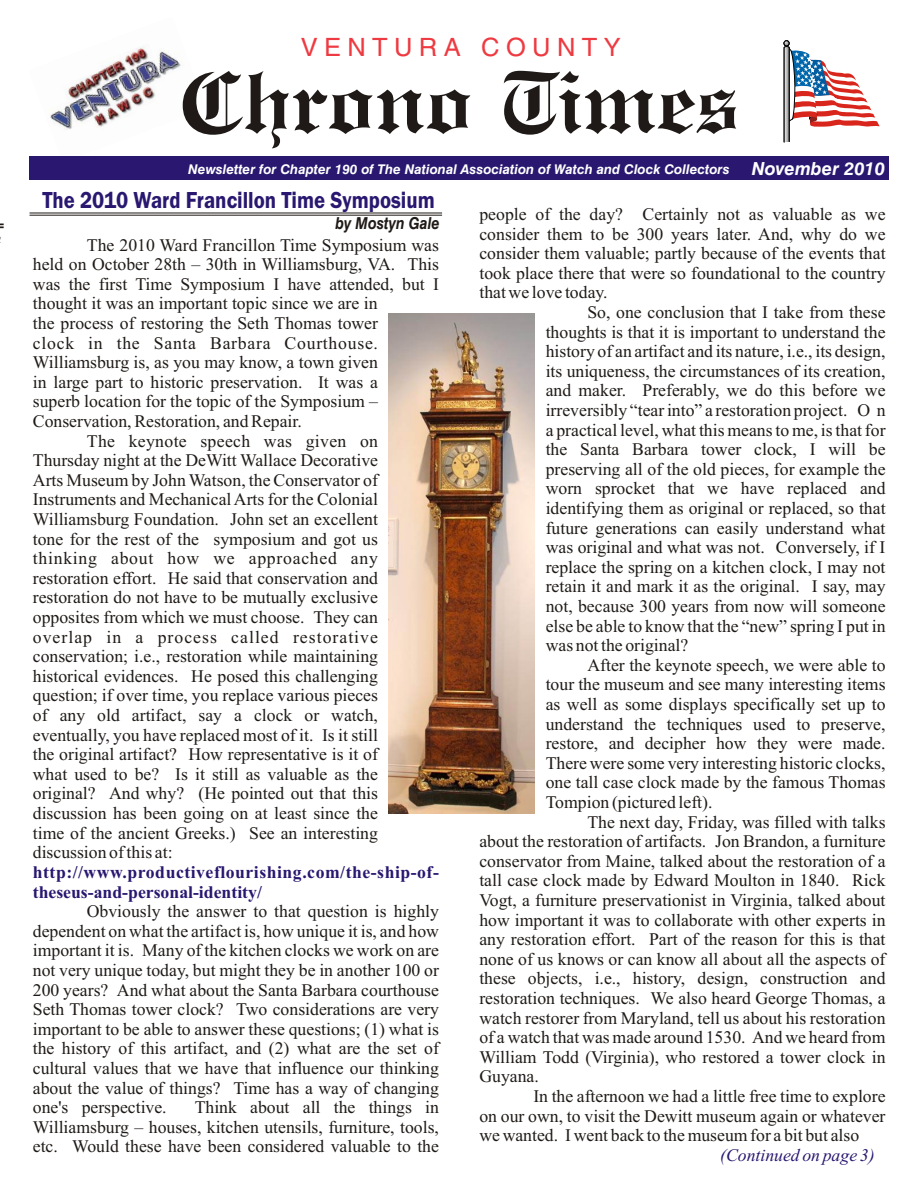
<style>
.page{position:relative;width:918px;height:1188px;background:#fff}
.page>*{position:absolute;margin:0;border:0;box-sizing:border-box;transform-origin:0 0}
.t1{font:700 87px "Engravers Old English BT";color:#1f1a17}
.t2{font:25.2px "Helvetica";letter-spacing:.25em;color:#ee3a41}
.t3{font:600 24px "Franklin Gothic";color:#291770;scale:.86 1}
.t4{font:17.7px/19.6px "Times New Roman";color:#1f1a17;text-align:justify}
.t5{font:700 17.7px/19.6px "Times New Roman";letter-spacing:.03em;color:#291770}
.t6{font:17.7px "Times New Roman";letter-spacing:.04em;color:#1f1a17}
.t7{font:17.7px "Times New Roman";letter-spacing:.06em;color:#1f1a17}
.t8{font:17.7px "Times New Roman";letter-spacing:.02em;color:#1f1a17}
.t9{font:italic 17.7px "Times New Roman";color:#291770}
.t10{font:italic 700 16.5px "Swiss 721 BT";color:#1f1a17;scale:.86 1}
.t11{font:italic 700 13.35px "Swiss 721 BT";color:#fff}
.s1{font-size:18px}
</style>
<div class="page">
<img style="left:50px;top:46px;width:131px;height:83px">
<div style="left:30px;top:156px;width:859px;height:24px;background:#291770"></div>
<svg style="left:784px;top:41px;width:96px;height:102px"></svg>
<svg style="left:0;top:224px;width:4px;height:4px"></svg>
<hr style="left:30px;top:213px;width:412px;height:1px;background:#1f1a17">
<hr style="left:30px;top:215px;width:412px;height:1px;background:#1f1a17">
<img style="left:389px;top:313px;width:146px;height:500px">
<h2 class="t2" style="left:301px;top:37px;width:321px">VENTURA COUNTY</h2>
<h1 class="t1" style="left:180px;top:66px;width:561px">Chrono Times</h1>
<p class="t11" style="left:188px;top:164px;width:698px">Newsletter for Chapter 190 of The National Association of Watch and Clock Collectors <span class="s1">November 2010</span></p>
<h3 class="t3" style="left:42px;top:191px;width:458px">The 2010 Ward Francillon Time Symposium</h3>
<p class="t10" style="left:336px;top:217px;width:123px">by Mostyn Gale</p>
<p class="t4" style="left:87px;top:237px;width:354px">The 2010 Ward Francillon Time Symposium was</p>
<p class="t4" style="left:33px;top:256px;width:408px">held on October 28th – 30th in Williamsburg, VA. This</p>
<p class="t4" style="left:33px;top:276px;width:408px">was the first Time Symposium I have attended, but I</p>
<p class="t4" style="left:33px;top:295px;width:346px">thought it was an important topic since we are in</p>
<p class="t4" style="left:33px;top:315px;width:347px">the process of restoring the Seth Thomas tower</p>
<p class="t6" style="left:33px;top:336px;width:347px">clock in the Santa Barbara Courthouse.</p>
<p class="t4" style="left:33px;top:354px;width:347px">Williamsburg is, as you may know, a town given</p>
<p class="t4" style="left:33px;top:374px;width:347px">in large part to historic preservation. It was a</p>
<p class="t4" style="left:33px;top:393px;width:347px">superb location for the topic of the Symposium –</p>
<p class="t4" style="left:33px;top:413px;width:270px">Conservation, Restoration, and Repair.</p>
<p class="t8" style="left:87px;top:434px;width:293px">The keynote speech was given on</p>
<p class="t4" style="left:33px;top:452px;width:347px">Thursday night at the DeWitt Wallace Decorative</p>
<p class="t4" style="left:33px;top:472px;width:347px">Arts Museum by John Watson, the Conservator of</p>
<p class="t4" style="left:33px;top:491px;width:347px">Instruments and Mechanical Arts for the Colonial</p>
<p class="t4" style="left:33px;top:511px;width:347px">Williamsburg Foundation. John set an excellent</p>
<p class="t4" style="left:33px;top:531px;width:347px">tone for the rest of the symposium and got us</p>
<p class="t6" style="left:33px;top:552px;width:347px">thinking about how we approached any</p>
<p class="t4" style="left:33px;top:570px;width:347px">restoration effort. He said that conservation and</p>
<p class="t4" style="left:33px;top:589px;width:347px">restoration do not have to be mutually exclusive</p>
<p class="t4" style="left:33px;top:609px;width:347px">opposites from which we must choose. They can</p>
<p class="t7" style="left:33px;top:630px;width:347px">overlap in a process called restorative</p>
<p class="t4" style="left:33px;top:648px;width:347px">conservation; i.e., restoration while maintaining</p>
<p class="t4" style="left:33px;top:668px;width:347px">historical evidences. He posed this challenging</p>
<p class="t4" style="left:33px;top:687px;width:347px">question; if over time, you replace various pieces</p>
<p class="t4" style="left:33px;top:707px;width:347px">of any old artifact, say a clock or watch,</p>
<p class="t4" style="left:33px;top:727px;width:347px">eventually, you have replaced most of it. Is it still</p>
<p class="t4" style="left:33px;top:746px;width:347px">the original artifact? How representative is it of</p>
<p class="t4" style="left:33px;top:766px;width:347px">what used to be? Is it still as valuable as the</p>
<p class="t4" style="left:33px;top:785px;width:347px">original? And why? (He pointed out that this</p>
<p class="t4" style="left:33px;top:805px;width:347px">discussion has been going on at least since the</p>
<p class="t4" style="left:33px;top:825px;width:347px">time of the ancient Greeks.) See an interesting</p>
<p class="t4" style="left:33px;top:844px;width:141px">discussion of this at:</p>
<p class="t5" style="left:33px;top:864px;width:408px">http://www.productiveflourishing.com/the-ship-of&shy;theseus-and-personal-identity/</p>
<p class="t4" style="left:33px;top:903px;width:408px;text-indent:54px">Obviously the answer to that question is highly dependent on what the artifact is, how unique it is, and how important it is. Many of the kitchen clocks we work on are not very unique today, but might they be in another 100 or 200 years? And what about the Santa Barbara courthouse Seth Thomas tower clock? Two considerations are very important to be able to answer these questions; (1) what is the history of this artifact, and (2) what are the set of cultural values that we have that influence our thinking about the value of things? Time has a way of changing one's perspective.</p>
<p class="t4" style="left:33px;top:1099px;width:408px;text-indent:162px">Think about all the things in Williamsburg – houses, kitchen utensils, furniture, tools, etc. Would these have been considered valuable to the</p>
<p class="t4" style="left:479px;top:206px;width:408px">people of the day? Certainly not as valuable as we</p>
<p class="t4" style="left:479px;top:226px;width:408px">consider them to be 300 years later. And, why do we</p>
<p class="t4" style="left:479px;top:245px;width:408px">consider them valuable; partly because of the events that</p>
<p class="t4" style="left:479px;top:265px;width:408px">took place there that were so foundational to the country</p>
<p class="t4" style="left:479px;top:284px;width:130px">that we love today.</p>
<p class="t4" style="left:587px;top:304px;width:300px">So, one conclusion that I take from these</p>
<p class="t4" style="left:546px;top:324px;width:341px">thoughts is that it is important to understand the</p>
<p class="t4" style="left:546px;top:343px;width:341px">history of an artifact and its nature, i.e., its design,</p>
<p class="t4" style="left:546px;top:363px;width:341px">its uniqueness, the circumstances of its creation,</p>
<p class="t4" style="left:546px;top:382px;width:341px">and maker. Preferably, we do this before we</p>
<p class="t4" style="left:546px;top:402px;width:341px">irreversibly “tear into” a restoration project. O n</p>
<p class="t4" style="left:546px;top:422px;width:341px">a practical level, what this means to me, is that for</p>
<p class="t4" style="left:546px;top:441px;width:341px">the Santa Barbara tower clock, I will be</p>
<p class="t4" style="left:546px;top:461px;width:341px">preserving all of the old pieces, for example the</p>
<p class="t4" style="left:546px;top:480px;width:341px">worn sprocket that we have replaced and</p>
<p class="t4" style="left:546px;top:500px;width:341px">identifying them as original or replaced, so that</p>
<p class="t4" style="left:546px;top:520px;width:341px">future generations can easily understand what</p>
<p class="t4" style="left:546px;top:539px;width:341px">was original and what was not. Conversely, if I</p>
<p class="t4" style="left:546px;top:559px;width:341px">replace the spring on a kitchen clock, I may not</p>
<p class="t4" style="left:546px;top:578px;width:341px">retain it and mark it as the original. I say, may</p>
<p class="t4" style="left:546px;top:598px;width:341px">not, because 300 years from now will someone</p>
<p class="t4" style="left:546px;top:618px;width:341px">else be able to know that the “new” spring I put in</p>
<p class="t4" style="left:546px;top:637px;width:144px">was not the original?</p>
<p class="t4" style="left:587px;top:657px;width:300px">After the keynote speech, we were able to</p>
<p class="t4" style="left:546px;top:676px;width:341px">tour the museum and see many interesting items</p>
<p class="t4" style="left:546px;top:696px;width:341px">as well as some displays specifically set up to</p>
<p class="t4" style="left:546px;top:716px;width:341px">understand the techniques used to preserve,</p>
<p class="t4" style="left:546px;top:735px;width:341px">restore, and decipher how they were made.</p>
<p class="t4" style="left:546px;top:755px;width:341px">There were some very interesting historic clocks,</p>
<p class="t4" style="left:546px;top:774px;width:341px">one tall case clock made by the famous Thomas</p>
<p class="t4" style="left:546px;top:794px;width:168px">Tompion (pictured left).</p>
<p class="t4" style="left:587px;top:814px;width:300px">The next day, Friday, was filled with talks</p>
<p class="t4" style="left:479px;top:833px;width:408px">about the restoration of artifacts. Jon Brandon, a furniture</p>
<p class="t4" style="left:479px;top:853px;width:408px">conservator from Maine, talked about the restoration of a</p>
<p class="t4" style="left:479px;top:872px;width:408px">tall case clock made by Edward Moulton in 1840. Rick</p>
<p class="t4" style="left:479px;top:892px;width:408px">Vogt, a furniture preservationist in Virginia, talked about</p>
<p class="t4" style="left:479px;top:912px;width:408px">how important it was to collaborate with other experts in</p>
<p class="t4" style="left:479px;top:931px;width:408px">any restoration effort. Part of the reason for this is that</p>
<p class="t4" style="left:479px;top:951px;width:408px">none of us knows or can know all about all the aspects of</p>
<p class="t4" style="left:479px;top:970px;width:408px">these objects, i.e., history, design, construction and</p>
<p class="t4" style="left:479px;top:990px;width:408px">restoration techniques. We also heard George Thomas, a</p>
<p class="t4" style="left:479px;top:1010px;width:408px">watch restorer from Maryland, tell us about his restoration</p>
<p class="t4" style="left:479px;top:1029px;width:408px">of a watch that was made around 1530. And we heard from</p>
<p class="t4" style="left:479px;top:1049px;width:408px">William Todd (Virginia), who restored a tower clock in</p>
<p class="t4" style="left:479px;top:1068px;width:61px">Guyana.</p>
<p class="t4" style="left:533px;top:1088px;width:354px">In the afternoon we had a little free time to explore</p>
<p class="t4" style="left:479px;top:1108px;width:408px">on our own, to visit the Dewitt museum again or whatever</p>
<p class="t4" style="left:479px;top:1127px;width:381px">we wanted. I went back to the museum for a bit but also</p>
<p class="t9" style="left:720px;top:1149px;width:156px">(Continued on page 3)</p>
</div>
